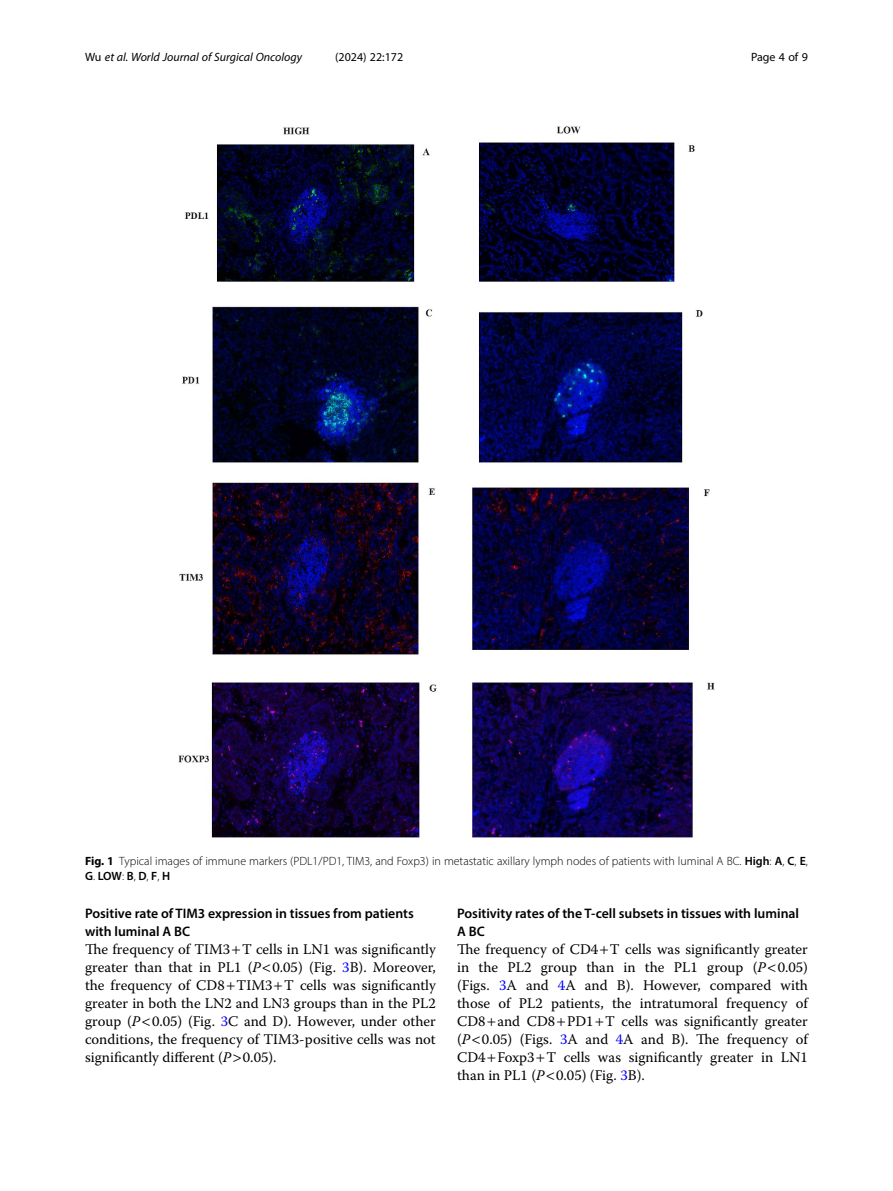
<style>
.page{position:relative;width:893px;height:1191px;background:#fff}
.page>*{position:absolute;margin:0;border:0;box-sizing:border-box;transform-origin:0 0}
.Body_Text{font:14.7px/18px "Warnock Pro";color:#000;text-align:justify}
.Head_2{font:600 13.8px/18px "Myriad Pro";color:#000}
.Figure_Caption{font:300 12px/15px "Myriad Pro";color:#000}
.t1{font:italic 12px "Myriad Pro";color:#000}
.t2{font:12px "Myriad Pro";color:#000}
.s1{font-style:normal}
.s2{font-weight:700}
.s3{font-weight:600}
.s4{font-style:italic}
.s5{color:#00f}
</style>
<div class="page">
<img style="left:179px;top:126px;width:535px;height:711px">
<p class="t1" style="left:85px;top:50px;width:218px"><span class="s1">Wu</span> et al. World Journal of Surgical Oncology</p>
<p class="t2" style="left:335px;top:50px;width:70px">(2024) 22:172</p>
<p class="t2" style="left:751px;top:50px;width:58px">Page 4 of 9</p>
<p class="Figure_Caption" style="left:85px;top:853px;width:724px"><span class="s2">Fig. 1</span> Typical images of immune markers (PDL1/PD1, TIM3, and Foxp3) in metastatic axillary lymph nodes of patients with luminal A BC. <span class="s3">High</span>: <span class="s3">A</span>, <span class="s3">C</span>, <span class="s3">E</span>,<br><span class="s3">G</span>. <span class="s3">LOW</span>: <span class="s3">B</span>, <span class="s3">D</span>, <span class="s3">F</span>, <span class="s3">H</span></p>
<p class="Head_2" style="left:85px;top:904px;width:330px">Positive rate of TIM3 expression in tissues from patients with luminal A BC</p>
<p class="Body_Text" style="left:85px;top:940px;width:352px">The frequency of TIM3 T cells in LN1 was significantly greater than that in PL1 (<span class="s4">P</span> 0.05) (Fig. <span class="s5">3</span>B). Moreover, the frequency of CD8 TIM3 T cells was significantly greater in both the LN2 and LN3 groups than in the PL2 group (<span class="s4">P</span> 0.05) (Fig. <span class="s5">3</span>C and D). However, under other conditions, the frequency of TIM3-positive cells was not significantly different (<span class="s4">P</span> 0.05).</p>
<p class="Head_2" style="left:457px;top:904px;width:343px">Positivity rates of the T-cell subsets in tissues with luminal<br>A BC</p>
<p class="Body_Text" style="left:457px;top:940px;width:352px">The frequency of CD4 T cells was significantly greater in the PL2 group than in the PL1 group (<span class="s4">P</span> 0.05) (Figs. <span class="s5">3</span>A and <span class="s5">4</span>A and B). However, compared with those of PL2 patients, the intratumoral frequency of CD8 and CD8 PD1 T cells was significantly greater (<span class="s4">P</span> 0.05) (Figs. <span class="s5">3</span>A and <span class="s5">4</span>A and B). The frequency of CD4 Foxp3 T cells was significantly greater in LN1 than in PL1 (<span class="s4">P</span> 0.05) (Fig. <span class="s5">3</span>B).</p>
</div>
